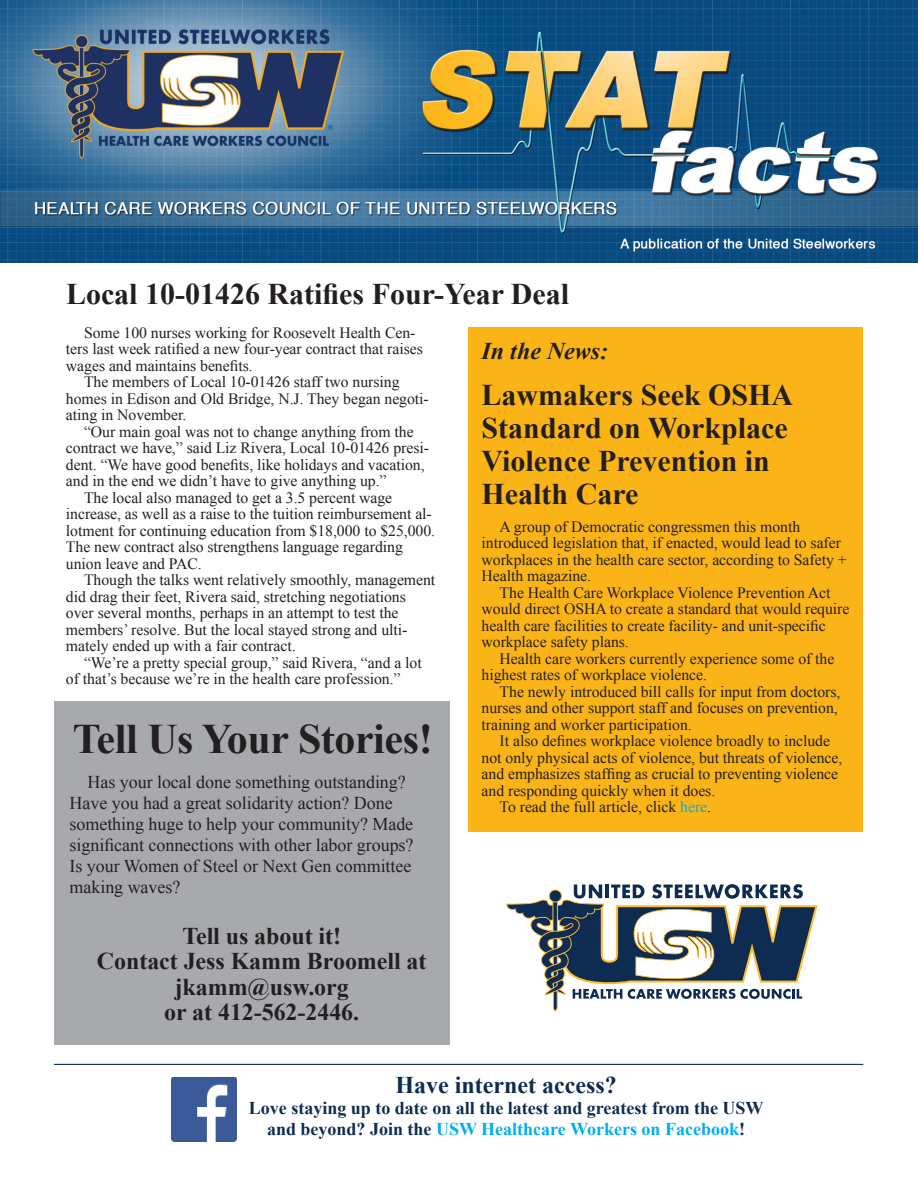
<style>
.page{position:relative;width:918px;height:1188px;background:#fff}
.page>*{position:absolute;margin:0;border:0;box-sizing:border-box;transform-origin:0 0}
.t1{font:700 42px "Times New Roman";letter-spacing:-.01em;color:#231f20}
.t2{font:700 30px/33px "Times New Roman";color:#231f20}
.t3{font:700 24px/25.5px "Times New Roman";letter-spacing:-.005em;color:#231f20;text-align:center}
.t4{font:700 24px "Times New Roman";color:#0e2b51}
.t5{font:italic 700 24px "Times New Roman";color:#231f20}
.t6{font:18px/21px "Times New Roman";letter-spacing:-.005em;color:#231f20}
.t7{font:700 18px/21px "Times New Roman";color:#0e2b51;text-align:center}
.t8{font:15.75px/16.5px "Times New Roman";letter-spacing:-.005em;color:#231f20}
.s1{color:#00aeef}
</style>
<div class="page">
<div style="left:468px;top:327px;width:394px;height:505px;background:#fbb418"></div>
<img style="left:1px;top:0;width:917px;height:262px">
<hr style="left:54px;top:1064px;width:809px;height:1px;background:#0e2b51">
<img style="left:171px;top:1077px;width:65px;height:65px">
<svg style="left:506px;top:884px;width:312px;height:127px"></svg>
<div style="left:54px;top:701px;width:396px;height:344px;background:#a8a9ad"></div>
<h2 class="t2" style="left:66px;top:277px;width:505px">Local 10-01426 Ratifies Four-Year Deal</h2>
<p class="t8" style="left:66px;top:324px;width:358px;text-indent:18px">Some 100 nurses working for Roosevelt Health Cen&shy;ters last week ratified a new four-year contract that raises wages and maintains benefits.</p>
<p class="t8" style="left:66px;top:374px;width:364px;text-indent:18px">The members of Local 10-01426 staff two nursing homes in Edison and Old Bridge, N.J. They began negoti&shy;ating in November.</p>
<p class="t8" style="left:84px;top:423px;width:331px">“Our main goal was not to change anything from the</p>
<p class="t8" style="left:66px;top:440px;width:365px">contract we have,” said Liz Rivera, Local 10-01426 presi-</p>
<p class="t8" style="left:66px;top:456px;width:360px">dent. “We have good benefits, like holidays and vacation,</p>
<p class="t8" style="left:66px;top:473px;width:322px">and in the end we didn’t have to give anything up.”</p>
<p class="t8" style="left:84px;top:489px;width:310px">The local also managed to get a 3.5 percent wage</p>
<p class="t8" style="left:66px;top:506px;width:367px">increase, as well as a raise to the tuition reimbursement al-</p>
<p class="t8" style="left:66px;top:522px;width:371px">lotment for continuing education from $18,000 to $25,000.</p>
<p class="t8" style="left:66px;top:539px;width:339px">The new contract also strengthens language regarding</p>
<p class="t8" style="left:66px;top:555px;width:137px">union leave and PAC.</p>
<p class="t8" style="left:84px;top:572px;width:353px">Though the talks went relatively smoothly, management</p>
<p class="t8" style="left:66px;top:588px;width:341px">did drag their feet, Rivera said, stretching negotiations</p>
<p class="t8" style="left:66px;top:605px;width:334px">over several months, perhaps in an attempt to test the</p>
<p class="t8" style="left:66px;top:621px;width:343px">members’ resolve. But the local stayed strong and ulti-</p>
<p class="t8" style="left:66px;top:638px;width:231px">mately ended up with a fair contract.</p>
<p class="t8" style="left:84px;top:654px;width:339px">“We’re a pretty special group,” said Rivera, “and a lot</p>
<p class="t8" style="left:66px;top:671px;width:336px">of that’s because we’re in the health care profession.”</p>
<h1 class="t1" style="left:73px;top:710px;width:361px">Tell Us Your Stories!</h1>
<p class="t6" style="left:70px;top:771px;width:345px;text-indent:18px">Has your local done something outstanding?<br>Have you had a great solidarity action? Done something huge to help your community? Made significant connections with other labor groups?<br>Is your Women of Steel or Next Gen committee making waves?</p>
<h3 class="t3" style="left:97px;top:922px;width:331px">Tell us about it!<br>Contact Jess Kamm Broomell at jkamm@usw.org<br>or at 412-562-2446.</h3>
<h3 class="t5" style="left:482px;top:334px;width:128px">In the News:</h3>
<h2 class="t2" style="left:482px;top:378px;width:313px">Lawmakers Seek OSHA<br>Standard on Workplace<br>Violence Prevention in<br>Health Care</h2>
<p class="t8" style="left:482px;top:518px;width:367px;text-indent:18px">A group of Democratic congressmen this month introduced legislation that, if enacted, would lead to safer workplaces in the health care sector, according to Safety + Health magazine.</p>
<p class="t8" style="left:482px;top:584px;width:369px;text-indent:18px">The Health Care Workplace Violence Prevention Act would direct OSHA to create a standard that would require health care facilities to create facility- and unit-specific workplace safety plans.</p>
<p class="t8" style="left:482px;top:650px;width:354px;text-indent:18px">Health care workers currently experience some of the highest rates of workplace violence.</p>
<p class="t8" style="left:482px;top:683px;width:360px;text-indent:18px">The newly introduced bill calls for input from doctors, nurses and other support staff and focuses on prevention, training and worker participation.</p>
<p class="t8" style="left:500px;top:733px;width:332px">It also defines workplace violence broadly to include</p>
<p class="t8" style="left:482px;top:749px;width:362px">not only physical acts of violence, but threats of violence,</p>
<p class="t8" style="left:482px;top:766px;width:358px">and emphasizes staffing as crucial to preventing violence</p>
<p class="t8" style="left:482px;top:782px;width:235px">and responding quickly when it does.</p>
<p class="t8" style="left:500px;top:799px;width:213px">To read the full article, click <span class="s1">here</span>.</p>
<h3 class="t4" style="left:395px;top:1069px;width:223px">Have internet access?</h3>
<p class="t7" style="left:249px;top:1097px;width:516px">Love staying up to date on all the latest and greatest from the USW and beyond? Join the <span class="s1">USW Healthcare Workers on Facebook</span>!</p>
</div>
